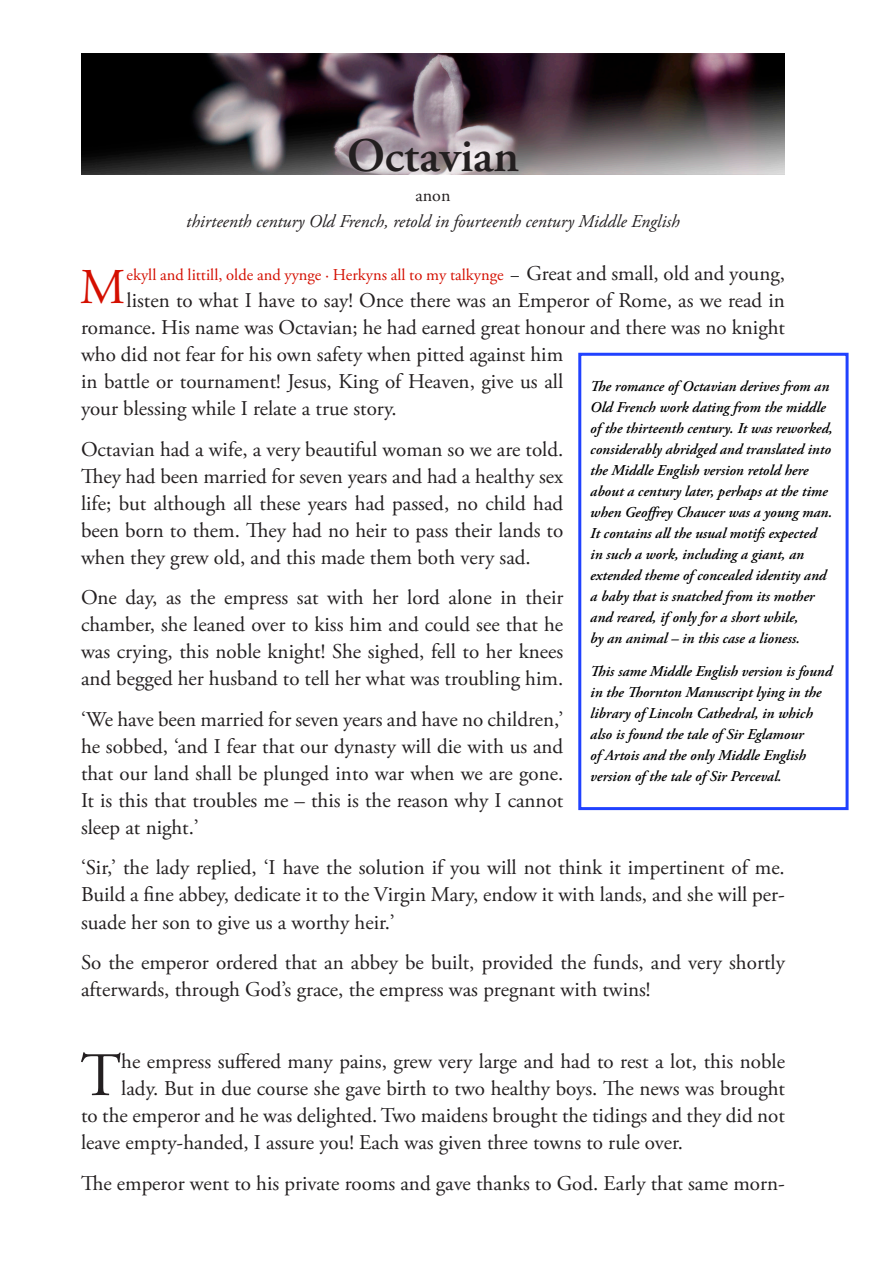
<style>
.page{position:relative;width:893px;height:1263px;background:#fff}
.page>*{position:absolute;margin:0;border:0;box-sizing:border-box;transform-origin:0 0}
.First_paragraph{font:61.65px "Adobe Garamond Pro";color:#231f20}
.First_paragraph-2{font:49.95px "Adobe Garamond Pro";color:#d40f00}
.Heading{font:600 48px "Adobe Garamond Pro";color:#231f20}
.body_text{font:21px/27px "Adobe Garamond Pro";color:#231f20;text-align:justify}
.First_paragraph-3{font:21px/27px "Adobe Garamond Pro";color:#231f20}
.Last_paragraph{font:21px/27px "Adobe Garamond Pro";color:#231f20}
.date{font:italic 18px "Adobe Garamond Pro";color:#231f20}
.author{font:18px "Adobe Garamond Pro";color:#231f20}
.First_paragraph-4{font:16.5px "Adobe Garamond Pro";color:#d40f00}
.author-2{font:italic 600 15px/21px "Adobe Garamond Pro";color:#000}
.s1{color:#000}
.s2{font-size:21px;color:#231f20}
</style>
<div class="page">
<img style="left:81px;top:54px;width:704px;height:120px">
<div style="left:578px;top:353px;width:271px;height:457px;border:3px solid #2041ff"></div>
<p class="Heading" style="left:347px;top:128px;width:173px">Octavian</p>
<p class="author" style="left:415px;top:185px;width:36px">anon</p>
<p class="date" style="left:186px;top:210px;width:495px">thirteenth century Old French, retold in fourteenth century Middle English</p>
<p class="First_paragraph-2" style="left:80px;top:257px;width:47px">M</p>
<p class="First_paragraph-4" style="left:127px;top:265px;width:660px">ekyll and littill, olde and yynge · Herkyns all to my talkynge <span class="s1">–</span> <span class="s2">Great and small, old and young,</span></p>
<p class="First_paragraph-3" style="left:81px;top:288px;width:705px;text-indent:46px">listen to what I have to say! Once there was an Emperor of Rome, as we read in romance. His name was Octavian; he had earned great honour and there was no knight who did not fear for his own safety when pitted against him<br>in battle or tournament! Jesus, King of Heaven, give us all<br>your blessing while I relate a true story.</p>
<p class="body_text" style="left:81px;top:436px;width:484px">Octavian had a wife, a very beautiful woman so we are told.<br>They had been married for seven years and had a healthy sex life; but although all these years had passed, no child had been born to them. They had no heir to pass their lands to when they grew old, and this made them both very sad.</p>
<p class="body_text" style="left:81px;top:585px;width:484px">One day, as the empress sat with her lord alone in their chamber, she leaned over to kiss him and could see that he was crying, this noble knight! She sighed, fell to her knees and begged her husband to tell her what was troubling him.</p>
<p class="body_text" style="left:81px;top:706px;width:484px">‘We have been married for seven years and have no children,’ he sobbed, ‘and I fear that our dynasty will die with us and that our land shall be plunged into war when we are gone.<br>It is this that troubles me – this is the reason why I cannot sleep at night.’</p>
<p class="body_text" style="left:81px;top:855px;width:705px">‘Sir,’ the lady replied, ‘I have the solution if you will not think it impertinent of me.<br>Build a fine abbey, dedicate it to the Virgin Mary, endow it with lands, and she will per&shy;suade her son to give us a worthy heir.’</p>
<p class="Last_paragraph" style="left:81px;top:949px;width:705px">So the emperor ordered that an abbey be built, provided the funds, and very shortly afterwards, through God’s grace, the empress was pregnant with twins!</p>
<p class="author-2" style="left:590px;top:376px;width:244px">The romance of Octavian derives from an Old French work dating from the middle of the thirteenth century. It was reworked, considerably abridged and translated into the Middle English version retold here about a century later, perhaps at the time when Geoffrey Chaucer was a young man.<br>It contains all the usual motifs expected<br>in such a work, including a giant, an extended theme of concealed identity and a baby that is snatched from its mother and reared, if only for a short while,<br>by an animal – in this case a lioness.</p>
<p class="author-2" style="left:590px;top:661px;width:243px">This same Middle English version is found in the Thornton Manuscript lying in the library of Lincoln Cathedral, in which also is found the tale of Sir Eglamour<br>of Artois and the only Middle English version of the tale of Sir Perceval.</p>
<p class="First_paragraph" style="left:81px;top:1038px;width:42px">T</p>
<p class="First_paragraph-3" style="left:121px;top:1048px;width:665px">he empress suffered many pains, grew very large and had to rest a lot, this noble</p>
<p class="First_paragraph-3" style="left:121px;top:1075px;width:665px">lady. But in due course she gave birth to two healthy boys. The news was brought</p>
<p class="First_paragraph-3" style="left:81px;top:1102px;width:705px">to the emperor and he was delighted. Two maidens brought the tidings and they did not</p>
<p class="First_paragraph-3" style="left:81px;top:1129px;width:603px">leave empty-handed, I assure you! Each was given three towns to rule over.</p>
<p class="body_text" style="left:81px;top:1170px;width:705px">The emperor went to his private rooms and gave thanks to God. Early that same morn-</p>
</div>
